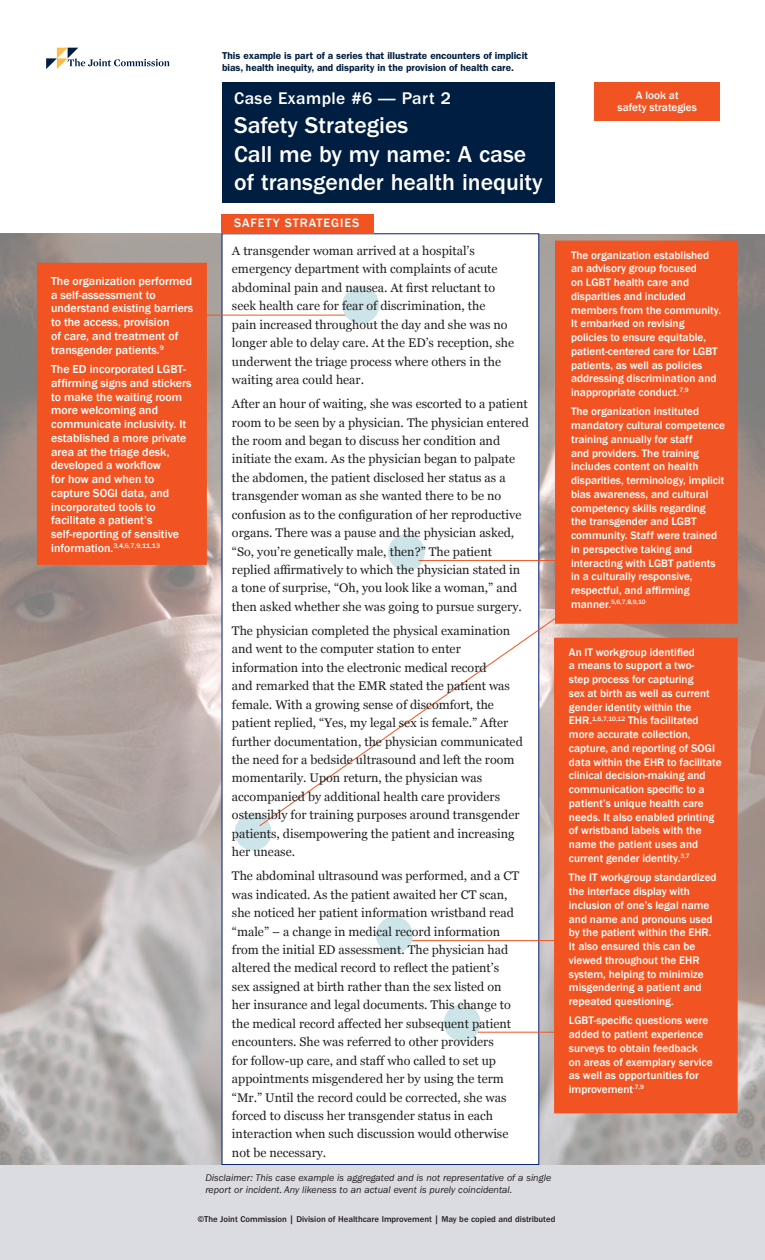
<style>
.page{position:relative;width:765px;height:1260px;background:#fff}
.page>*{position:absolute;margin:0;border:0;box-sizing:border-box;transform-origin:0 0}
.t1{font:500 23.75px/28.8px "ITC Franklin Gothic Std";color:#fff}
.t2{font:500 17.5px "ITC Franklin Gothic Std";letter-spacing:.025em;color:#fff}
.TEXT{font:12.5px/18.5px "Georgia";color:#231f20}
.t3{font:500 12.5px "Franklin Gothic";letter-spacing:.075em;color:#fff}
.SIDE_BAR_TEXT{font:500 11.88px/13.8px "Franklin Gothic";color:#fff}
.side_bar_text_9pt{font:500 11.25px/13.8px "Franklin Gothic";color:#fff}
.side_bar_text_9pt-2{font:italic 10px/11.2px "ITC Franklin Gothic Std";color:#231f20}
.side_bar_text_9pt-3{font:600 10px/11.2px "ITC Franklin Gothic Std";color:#001e41}
.side_bar_text_9pt_bu{font:500 8.75px "ITC Franklin Gothic Std";color:#231f20}
.SIDE_BAR_TEXT-2{font:500 6.88px "Franklin Gothic";color:#fff}
.side_bar_text_9pt-4{font:500 6.5px "Franklin Gothic";color:#fff}
.s1{font-size:11.88px}
.s2{font-size:11.25px}
</style>
<div class="page">
<img style="left:0;top:233px;width:222px;height:932px">
<img style="left:539px;top:235px;width:226px;height:930px">
<svg style="left:46px;top:48px;width:124px;height:21px"></svg>
<div style="left:222px;top:214px;width:152px;height:19px;background:#f15422"></div>
<hr style="left:207px;top:315px;width:143px;height:1px;background:#f15422">
<hr style="left:398px;top:940px;width:193px;height:1px;background:#f15422">
<hr style="left:468px;top:1032px;width:111px;height:1px;background:#f15422">
<div style="left:388px;top:534px;width:37px;height:37px;background:#cde5e9;border-radius:50%"></div>
<div style="left:235px;top:814px;width:37px;height:37px;background:#cde5e9;border-radius:50%"></div>
<div style="left:376px;top:917px;width:37px;height:37px;background:#cde5e9;border-radius:50%"></div>
<div style="left:444px;top:1004px;width:37px;height:37px;background:#cde5e9;border-radius:50%"></div>
<div style="left:37px;top:263px;width:170px;height:302px;background:#f15422;border:2px solid #f15422"></div>
<div style="left:555px;top:241px;width:183px;height:383px;background:#f15422;border:2px solid #f15422"></div>
<div style="left:554px;top:638px;width:184px;height:475px;background:#f15422;border:2px solid #f15422"></div>
<hr style="left:419px;top:560px;width:151px;height:1px;background:#f15422">
<div style="left:342px;top:287px;width:37px;height:37px;background:#cde5e9;border-radius:50%"></div>
<div style="left:0;top:1165px;width:765px;height:95px;background:#dbdbe2"></div>
<div style="left:222px;top:82px;width:333px;height:120px;background:#001e41"></div>
<div style="left:594px;top:83px;width:126px;height:38px;background:#f15422"></div>
<svg style="left:258px;top:616px;width:299px;height:211px"></svg>
<p class="side_bar_text_9pt-3" style="left:222px;top:50px;width:308px">This example is part of a series that illustrate encounters of implicit bias, health inequity, and disparity in the provision of health care.</p>
<p class="t2" style="left:234px;top:89px;width:218px">Case Example #6 — Part 2</p>
<p class="t1" style="left:234px;top:111px;width:176px">Safety Strategies</p>
<p class="t1" style="left:234px;top:140px;width:310px">Call me by my name: A case of transgender health inequity</p>
<p class="SIDE_BAR_TEXT" style="left:51px;top:274px;width:144px">The organization performed a self-assessment to understand existing barriers to the access, provision<br>of care, and treatment of transgender patients.<sup>9</sup></p>
<p class="SIDE_BAR_TEXT" style="left:51px;top:362px;width:142px">The ED incorporated LGBT&shy;affirming signs and stickers to make the waiting room more welcoming and communicate inclusivity. It established a more private area at the triage desk, developed a workflow<br>for how and when to capture SOGI data, and incorporated tools to facilitate a patient’s self-reporting of sensitive</p>
<p class="SIDE_BAR_TEXT-2" style="left:51px;top:541px;width:110px"><span class="s1">information.</span>3,4,6,7,9,11,13</p>
<p class="t3" style="left:234px;top:215px;width:127px">SAFETY STRATEGIES</p>
<p class="TEXT" style="left:232px;top:241px;width:284px">A transgender woman arrived at a hospital’s emergency department with complaints of acute abdominal pain and nausea. At first reluctant to seek health care for fear of discrimination, the<br>pain increased throughout the day and she was no longer able to delay care. At the ED’s reception, she underwent the triage process where others in the waiting area could hear.</p>
<p class="TEXT" style="left:232px;top:394px;width:298px">After an hour of waiting, she was escorted to a patient room to be seen by a physician. The physician entered the room and began to discuss her condition and initiate the exam. As the physician began to palpate the abdomen, the patient disclosed her status as a transgender woman as she wanted there to be no confusion as to the configuration of her reproductive organs. There was a pause and the physician asked, “So, you’re genetically male, then?” The patient replied affirmatively to which the physician stated in a tone of surprise, “Oh, you look like a woman,” and then asked whether she was going to pursue surgery.</p>
<p class="TEXT" style="left:232px;top:621px;width:292px">The physician completed the physical examination and went to the computer station to enter information into the electronic medical record<br>and remarked that the EMR stated the patient was female. With a growing sense of discomfort, the patient replied, “Yes, my legal sex is female.” After further documentation, the physician communicated the need for a bedside ultrasound and left the room momentarily. Upon return, the physician was accompanied by additional health care providers ostensibly for training purposes around transgender patients, disempowering the patient and increasing her unease.</p>
<p class="TEXT" style="left:232px;top:866px;width:289px">The abdominal ultrasound was performed, and a CT was indicated. As the patient awaited her CT scan, she noticed her patient information wristband read “male” – a change in medical record information from the initial ED assessment. The physician had altered the medical record to reflect the patient’s sex assigned at birth rather than the sex listed on her insurance and legal documents. This change to the medical record affected her subsequent patient encounters. She was referred to other providers<br>for follow-up care, and staff who called to set up appointments misgendered her by using the term “Mr.” Until the record could be corrected, she was forced to discuss her transgender status in each interaction when such discussion would otherwise not be necessary.</p>
<p class="side_bar_text_9pt-2" style="left:205px;top:1172px;width:347px">Disclaimer: This case example is aggregated and is not representative of a single report or incident. Any likeness to an actual event is purely coincidental.</p>
<p class="side_bar_text_9pt_bu" style="left:198px;top:1214px;width:359px">©The Joint Commission | Division of Healthcare Improvement | May be copied and distributed</p>
<p class="side_bar_text_9pt" style="left:636px;top:88px;width:44px">A look at</p>
<p class="side_bar_text_9pt" style="left:618px;top:101px;width:81px">safety strategies</p>
<p class="side_bar_text_9pt" style="left:571px;top:248px;width:152px">The organization established an advisory group focused<br>on LGBT health care and disparities and included members from the community.<br>It embarked on revising policies to ensure equitable, patient-centered care for LGBT patients, as well as policies addressing discrimination and inappropriate conduct.<sup>7,9</sup></p>
<p class="side_bar_text_9pt" style="left:571px;top:405px;width:155px">The organization instituted mandatory cultural competence training annually for staff<br>and providers. The training includes content on health disparities, terminology, implicit bias awareness, and cultural competency skills regarding<br>the transgender and LGBT community. Staff were trained in perspective taking and interacting with LGBT patients in a culturally responsive, respectful, and affirming</p>
<p class="side_bar_text_9pt-4" style="left:571px;top:598px;width:76px"><span class="s2">manner.</span>5,6,7,8,9,10</p>
<p class="side_bar_text_9pt" style="left:569px;top:645px;width:154px">An IT workgroup identified<br>a means to support a two-<br>step process for capturing<br>sex at birth as well as current gender identity within the<br>EHR.<sup>1,6,7,10,12</sup> This facilitated more accurate collection, capture, and reporting of SOGI data within the EHR to facilitate clinical decision-making and communication specific to a patient’s unique health care needs. It also enabled printing of wristband labels with the name the patient uses and current gender identity.<sup>3,7</sup></p>
<p class="side_bar_text_9pt" style="left:569px;top:871px;width:149px">The IT workgroup standardized the interface display with inclusion of one’s legal name and name and pronouns used by the patient within the EHR.<br>It also ensured this can be viewed throughout the EHR system, helping to minimize misgendering a patient and repeated questioning.</p>
<p class="side_bar_text_9pt" style="left:569px;top:1014px;width:145px">LGBT-specific questions were added to patient experience surveys to obtain feedback on areas of exemplary service as well as opportunities for improvement<sup>.7,9</sup></p>
</div>
